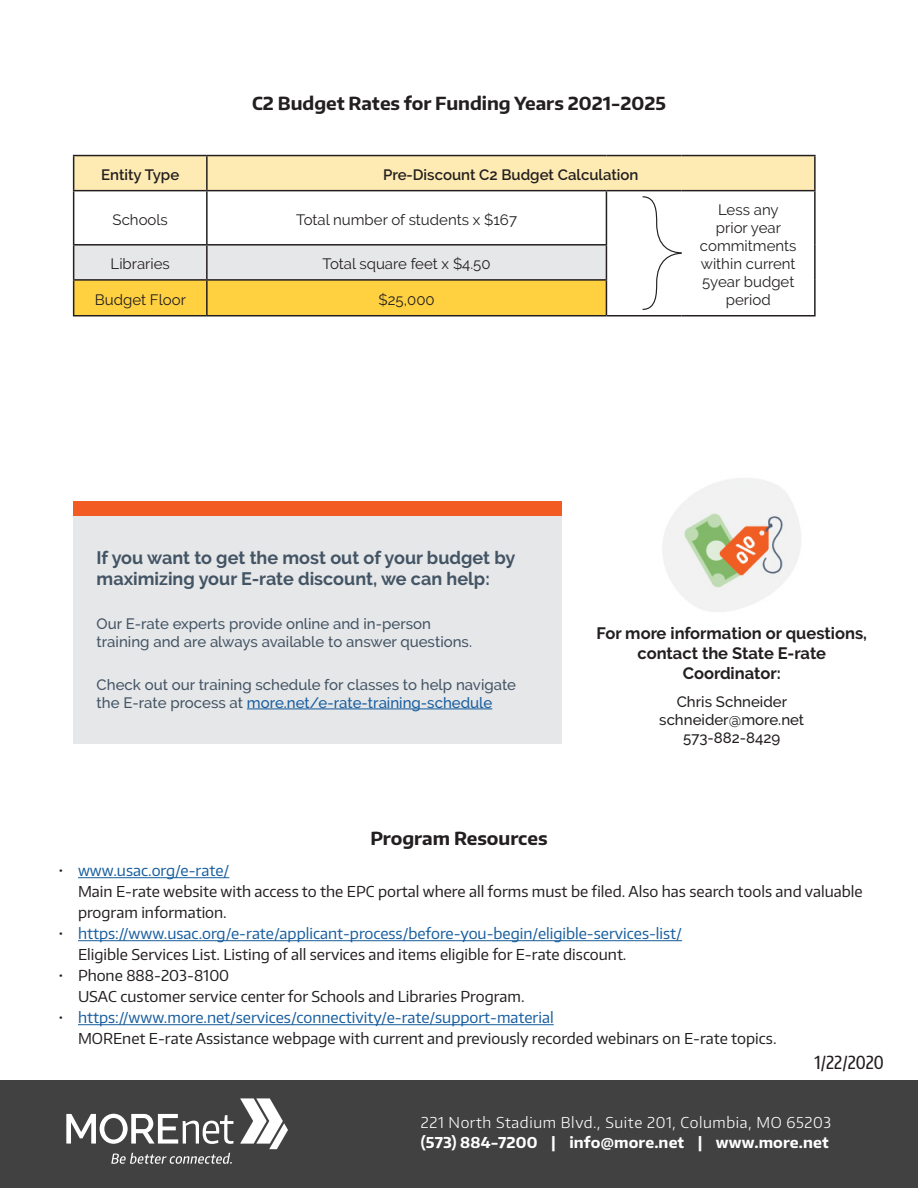
<style>
.page{position:relative;width:918px;height:1188px;background:#fff}
.page>*{position:absolute;margin:0;border:0;box-sizing:border-box;transform-origin:0 0}
.t1{font:700 18px/21.6px "Raleway";color:#435464}
.t2{font:700 18px "Encode Sans";color:#231f20}
.t3{font:500 18px "Encode Sans Compressed";color:#231f20}
.t4{font:700 16.5px/19.8px "Raleway";color:#231f20;text-align:center}
.t5{font:15px/21px "Encode Sans";color:#231f20}
.body_style{font:500 15px/18px "Raleway";color:#435464}
.t6{font:15px/21px "Encode Sans";color:#175d9e}
.t7{font:15px/18px "Raleway";color:#231f20;text-align:center}
.t8{font:300 15px "Encode Sans";letter-spacing:.04em;color:#fff}
.body_style-2{font:500 15px "Raleway";color:#231f20}
.t9{font:600 15px "Raleway";color:#231f20}
.t10{font:700 15px "Encode Sans";letter-spacing:.01em;color:#fff}
.s1{color:#175d9e}
.s2{color:#231f20}
</style>
<div class="page">
<hr style="left:78px;top:877px;width:151px;height:1px;background:#175d9e">
<hr style="left:78px;top:940px;width:604px;height:1px;background:#175d9e">
<hr style="left:78px;top:1024px;width:476px;height:1px;background:#175d9e">
<hr style="left:73px;top:155px;width:134px;height:1px;background:#231f20">
<hr style="left:73px;top:156px;width:1px;height:34px;background:#231f20">
<hr style="left:207px;top:155px;width:399px;height:1px;background:#231f20">
<hr style="left:606px;top:155px;width:76px;height:1px;background:#231f20">
<hr style="left:682px;top:155px;width:134px;height:1px;background:#231f20">
<hr style="left:814px;top:156px;width:2px;height:34px;background:#231f20">
<hr style="left:73px;top:190px;width:134px;height:1px;background:#231f20">
<hr style="left:73px;top:191px;width:1px;height:53px;background:#231f20">
<hr style="left:682px;top:190px;width:134px;height:1px;background:#231f20">
<hr style="left:814px;top:191px;width:2px;height:54px;background:#231f20">
<hr style="left:73px;top:244px;width:134px;height:2px;background:#231f20">
<hr style="left:73px;top:246px;width:1px;height:33px;background:#231f20">
<hr style="left:814px;top:245px;width:2px;height:35px;background:#231f20">
<hr style="left:73px;top:279px;width:134px;height:2px;background:#231f20">
<hr style="left:73px;top:281px;width:1px;height:34px;background:#231f20">
<hr style="left:814px;top:280px;width:2px;height:35px;background:#231f20">
<hr style="left:73px;top:315px;width:134px;height:1px;background:#231f20">
<hr style="left:682px;top:315px;width:134px;height:1px;background:#231f20">
<div style="left:0;top:1080px;width:918px;height:108px;background:#414141"></div>
<svg style="left:240px;top:1098px;width:48px;height:51px"></svg>
<svg style="left:111px;top:1153px;width:121px;height:11px"></svg>
<svg style="left:66px;top:1114px;width:167px;height:30px"></svg>
<svg style="left:74px;top:156px;width:741px;height:160px"></svg>
<img style="left:663px;top:478px;width:138px;height:134px">
<div style="left:73px;top:508px;width:488px;height:236px;background:#e6e7e9"></div>
<hr style="left:247px;top:709px;width:245px;height:1px;background:#175d9e">
<div style="left:73px;top:501px;width:488px;height:14px;background:#f25b21"></div>
<p class="t2" style="left:252px;top:92px;width:415px">C2 Budget Rates for Funding Years 2021-2025</p>
<p class="t9" style="left:101px;top:166px;width:80px">Entity Type</p>
<p class="t9" style="left:383px;top:166px;width:257px">Pre-Discount C2 Budget Calculation</p>
<p class="t7" style="left:113px;top:210px;width:57px">Schools</p>
<p class="t7" style="left:296px;top:210px;width:222px">Total number of students x $167</p>
<p class="t7" style="left:700px;top:201px;width:98px">Less any<br>prior year commitments within current<br>5year budget period</p>
<p class="t7" style="left:111px;top:255px;width:61px">Libraries</p>
<p class="t7" style="left:323px;top:255px;width:170px">Total square feet x $4.50</p>
<p class="t7" style="left:95px;top:291px;width:93px">Budget Floor</p>
<p class="t7" style="left:379px;top:291px;width:58px">$25,000</p>
<p class="t1" style="left:97px;top:547px;width:420px">If you want to get the most out of your budget by maximizing your E-rate discount, we can help:</p>
<p class="body_style" style="left:97px;top:615px;width:377px">Our E-rate experts provide online and in-person training and are always available to answer questions.</p>
<p class="body_style" style="left:97px;top:676px;width:421px">Check out our training schedule for classes to help navigate the E-rate process at <span class="s1">more.net/e-rate-training-schedule</span></p>
<p class="t2" style="left:370px;top:827px;width:179px">Program Resources</p>
<p class="t4" style="left:596px;top:624px;width:272px">For more information or questions, contact the State E-rate</p>
<p class="t4" style="left:683px;top:663px;width:100px">Coordinator:</p>
<p class="body_style-2" style="left:677px;top:693px;width:112px">Chris Schneider</p>
<p class="body_style-2" style="left:659px;top:711px;width:147px">schneider@more.net</p>
<p class="body_style-2" style="left:683px;top:729px;width:99px">573-882-8429</p>
<p class="t5" style="left:78px;top:860px;width:786px;text-indent:-20px">• <span class="s1">www.usac.org/e-rate/<br></span>Main E-rate website with access to the EPC portal where all forms must be filed. Also has search tools and valuable program information.</p>
<p class="t6" style="left:78px;top:923px;width:606px;text-indent:-20px"><span class="s2">•</span> https://www.usac.org/e-rate/applicant-process/before-you-begin/eligible-services-list/<br><span class="s2">Eligible Services List. Listing of all services and items eligible for E-rate discount.</span></p>
<p class="t5" style="left:78px;top:965px;width:448px;text-indent:-20px">• Phone 888-203-8100<br>USAC customer service center for Schools and Libraries Program.</p>
<p class="t5" style="left:78px;top:1007px;width:700px;text-indent:-20px">• <span class="s1">https://www.more.net/services/connectivity/e-rate/support-material<br></span>MOREnet E-rate Assistance webpage with current and previously recorded webinars on E-rate topics.</p>
<p class="t3" style="left:815px;top:1050px;width:71px">1/22/2020</p>
<p class="t8" style="left:421px;top:1113px;width:412px">221 North Stadium Blvd., Suite 201, Columbia, MO 65203</p>
<p class="t10" style="left:421px;top:1132px;width:410px">(573) 884-7200 | info@more.net | www.more.net</p>
</div>
